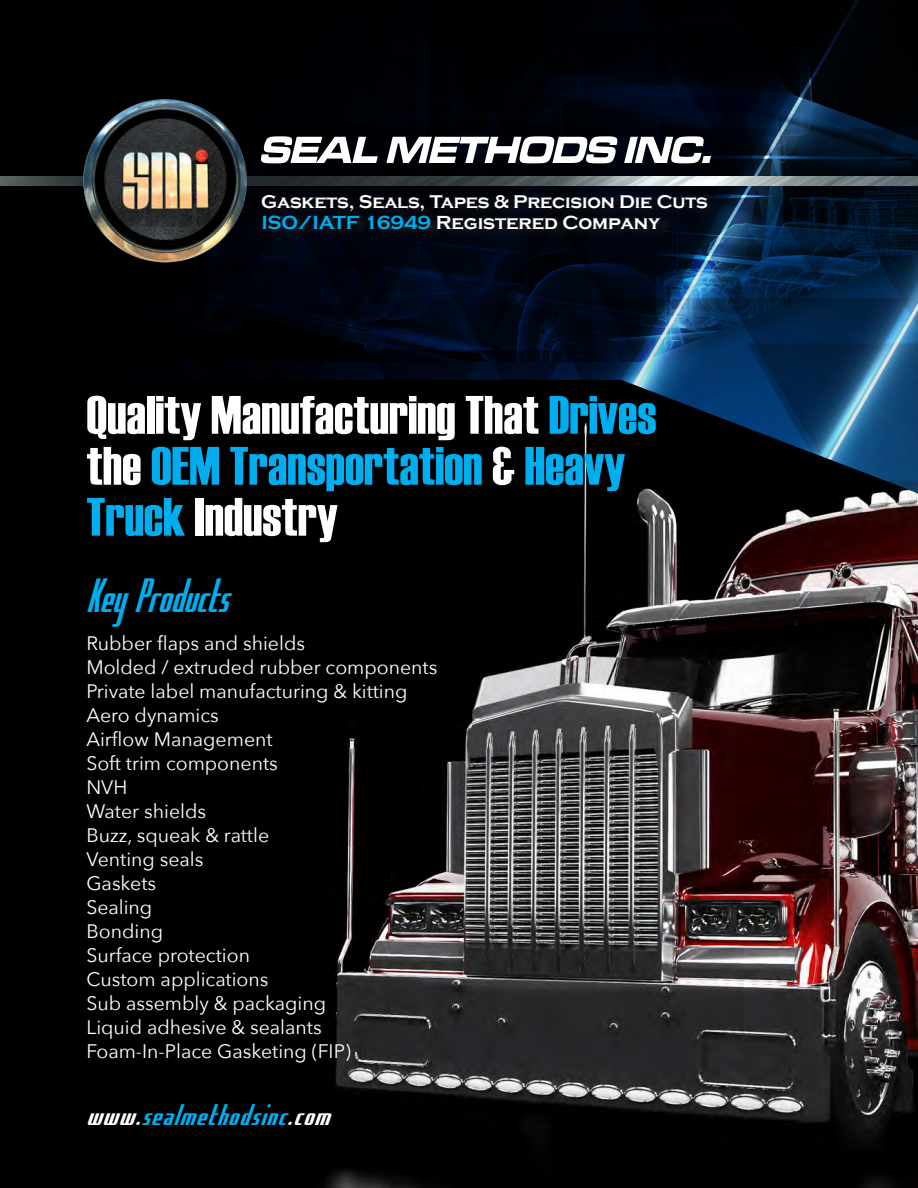
<style>
.page{position:relative;width:918px;height:1188px;background:#000}
.page>*{position:absolute;margin:0;border:0;box-sizing:border-box;transform-origin:0 0}
.t1{font:54px "Haettenschweiler";color:#fff}
.t2{font:54px "Haettenschweiler";color:#00aeef}
.t3{font:43.5px "Hydro Squad Condensed";color:#00aeef}
.t4{font:27px "Hydro Squad";letter-spacing:.05em;color:#00aeef}
.t5{font:19.5px "Avenir Next";color:#fff}
.t6{font:700 19.5px "Copperplate Gothic";letter-spacing:-.01em;color:#fff}
.t7{font:700 18.9px "Copperplate Gothic";letter-spacing:-.01em;color:#fff}
.s1{color:#00aeef}
.s2{color:#fff}
</style>
<div class="page">
<img style="left:324px;top:493px;width:594px;height:695px">
<img style="left:584px;top:384px;width:334px;height:109px">
<div style="left:0;top:5px;width:918px;height:379px;background:#231f20;opacity:.3"></div>
<img style="left:0;top:0;width:918px;height:362px">
<div style="left:265px;top:212px;width:410px;height:27px;background:#090b14"></div>
<div style="left:256px;top:189px;width:463px;height:33px;background:#04070f"></div>
<svg style="left:261px;top:136px;width:450px;height:27px"></svg>
<img style="left:0;top:176px;width:918px;height:9px">
<img style="left:80px;top:98px;width:177px;height:167px">
<p class="t7" style="left:261px;top:191px;width:448px">Gaskets, Seals, Tapes &amp; Precision Die Cuts</p>
<p class="t6" style="left:261px;top:212px;width:400px"><span class="s1">ISO/IATF 16949</span> Registered Company</p>
<p class="t1" style="left:86px;top:384px;width:571px">Quality Manufacturing That <span class="s1">Drives</span></p>
<p class="t2" style="left:86px;top:435px;width:540px"><span class="s2">the</span> OEM Transportation <span class="s2">&amp;</span> Heavy</p>
<p class="t1" style="left:86px;top:486px;width:253px"><span class="s1">Truck</span> Industry</p>
<p class="t3" style="left:86px;top:571px;width:143px">Key Products</p>
<p class="t5" style="left:86px;top:626px;width:220px">Rubber flaps and shields</p>
<p class="t5" style="left:86px;top:650px;width:353px">Molded / extruded rubber components</p>
<p class="t5" style="left:86px;top:674px;width:323px">Private label manufacturing &amp; kitting</p>
<p class="t5" style="left:86px;top:698px;width:134px">Aero dynamics</p>
<p class="t5" style="left:86px;top:722px;width:188px">Airflow Management</p>
<p class="t5" style="left:86px;top:747px;width:193px">Soft trim components</p>
<p class="t5" style="left:86px;top:771px;width:43px">NVH</p>
<p class="t5" style="left:86px;top:795px;width:121px">Water shields</p>
<p class="t5" style="left:86px;top:819px;width:184px">Buzz, squeak &amp; rattle</p>
<p class="t5" style="left:86px;top:843px;width:119px">Venting seals</p>
<p class="t5" style="left:86px;top:867px;width:71px">Gaskets</p>
<p class="t5" style="left:86px;top:891px;width:67px">Sealing</p>
<p class="t5" style="left:86px;top:915px;width:78px">Bonding</p>
<p class="t5" style="left:86px;top:939px;width:165px">Surface protection</p>
<p class="t5" style="left:86px;top:963px;width:184px">Custom applications</p>
<p class="t5" style="left:86px;top:987px;width:241px">Sub assembly &amp; packaging</p>
<p class="t5" style="left:86px;top:1011px;width:237px">Liquid adhesive &amp; sealants</p>
<p class="t5" style="left:86px;top:1035px;width:266px">Foam-In-Place Gasketing (FIP)</p>
<p class="t4" style="left:86px;top:1100px;width:244px"><span class="s2">www.</span>sealmethodsinc<span class="s2">.com</span></p>
</div>
